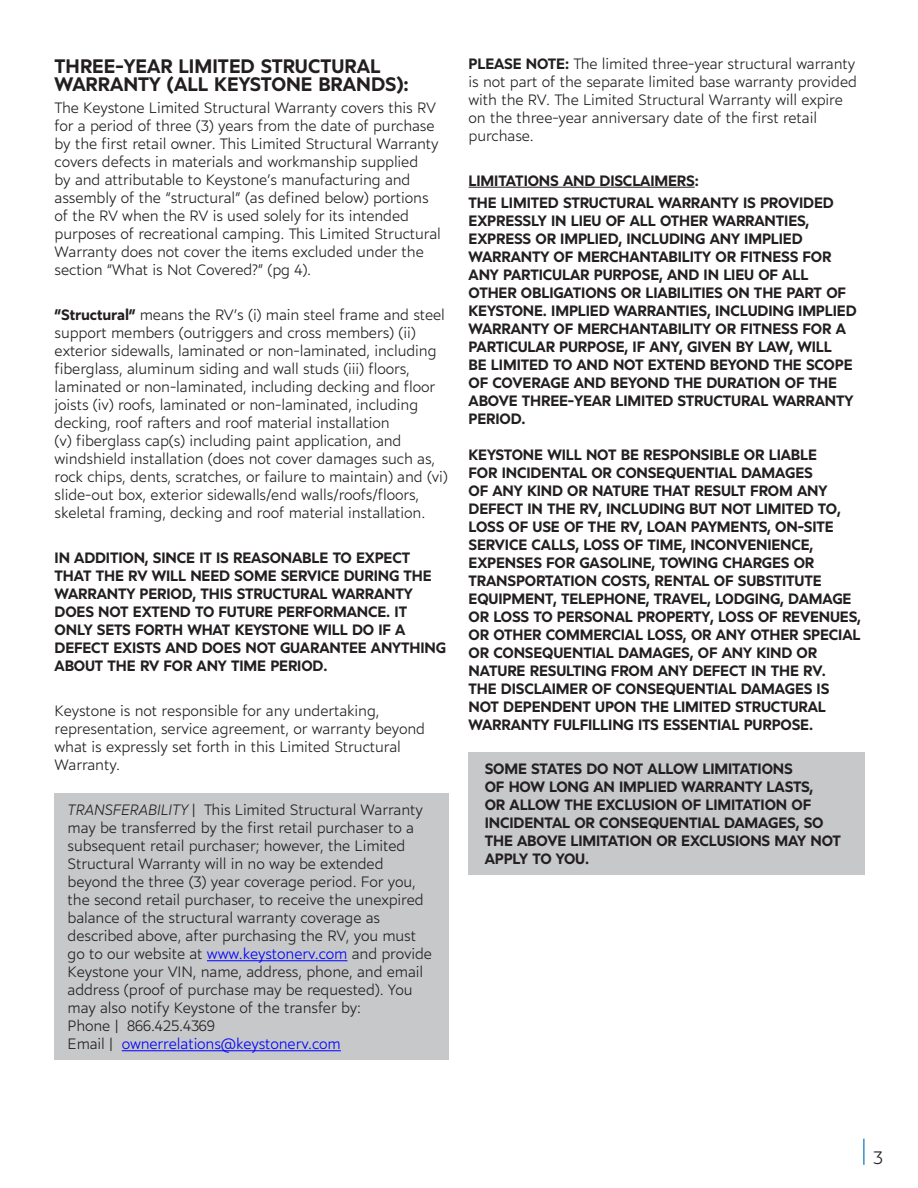
<style>
.page{position:relative;width:918px;height:1188px;background:#fff}
.page>*{position:absolute;margin:0;border:0;box-sizing:border-box;transform-origin:0 0}
.Text{font:600 19.5px/18px "Marcher";color:#231f20}
.t1{font:300 18px "Marcher";color:#231f20}
.Text-2{font:300 15px/18px "Marcher";letter-spacing:-.01em;color:#231f20}
.Text-3{font:600 15px/18px "Marcher";letter-spacing:-.01em;color:#231f20}
.t2{font:300 15px "Marcher";letter-spacing:-.01em;color:#00f}
.s1{font-weight:600}
.s2{font-style:italic}
.s3{color:#00f}
.s4{color:#231f20}
</style>
<div class="page">
<div style="left:54px;top:793px;width:395px;height:266px;background:#c7c8ca"></div>
<hr style="left:207px;top:960px;width:140px;height:1px;background:#00f">
<hr style="left:122px;top:1050px;width:219px;height:1px;background:#00f">
<div style="left:469px;top:753px;width:396px;height:122px;background:#c7c8ca"></div>
<hr style="left:469px;top:187px;width:226px;height:1px;background:#231f20">
<hr style="left:863px;top:1139px;width:2px;height:26px;background:#3790ce">
<p class="Text" style="left:55px;top:55px;width:356px">THREE-YEAR LIMITED STRUCTURAL<br>WARRANTY (ALL KEYSTONE BRANDS):</p>
<p class="Text-2" style="left:55px;top:98px;width:388px">The Keystone Limited Structural Warranty covers this RV for a period of three (3) years from the date of purchase by the first retail owner. This Limited Structural Warranty covers defects in materials and workmanship supplied<br>by and attributable to Keystone’s manufacturing and assembly of the “structural” (as defined below) portions of the RV when the RV is used solely for its intended purposes of recreational camping. This Limited Structural Warranty does not cover the items excluded under the section “What is Not Covered?” (pg 4).</p>
<p class="Text-2" style="left:55px;top:305px;width:395px"><span class="s1">“Structural”</span> means the RV’s (i) main steel frame and steel support members (outriggers and cross members) (ii) exterior sidewalls, laminated or non-laminated, including fiberglass, aluminum siding and wall studs (iii) floors, laminated or non-laminated, including decking and floor joists (iv) roofs, laminated or non-laminated, including decking, roof rafters and roof material installation<br>(v) fiberglass cap(s) including paint application, and windshield installation (does not cover damages such as, rock chips, dents, scratches, or failure to maintain) and (vi) slide-out box, exterior sidewalls/end walls/roofs/floors, skeletal framing, decking and roof material installation.</p>
<p class="Text-3" style="left:55px;top:548px;width:393px">IN ADDITION, SINCE IT IS REASONABLE TO EXPECT THAT THE RV WILL NEED SOME SERVICE DURING THE WARRANTY PERIOD, THIS STRUCTURAL WARRANTY DOES NOT EXTEND TO FUTURE PERFORMANCE. IT ONLY SETS FORTH WHAT KEYSTONE WILL DO IF A DEFECT EXISTS AND DOES NOT GUARANTEE ANYTHING ABOUT THE RV FOR ANY TIME PERIOD.</p>
<p class="Text-2" style="left:55px;top:701px;width:372px">Keystone is not responsible for any undertaking, representation, service agreement, or warranty beyond what is expressly set forth in this Limited Structural Warranty.</p>
<p class="Text-2" style="left:68px;top:800px;width:366px"><span class="s2">TRANSFERABILITY</span> | This Limited Structural Warranty may be transferred by the first retail purchaser to a subsequent retail purchaser; however, the Limited Structural Warranty will in no way be extended beyond the three (3) year coverage period. For you, the second retail purchaser, to receive the unexpired balance of the structural warranty coverage as described above, after purchasing the RV, you must go to our website at <span class="s3">www.keystonerv.com</span> and provide Keystone your VIN, name, address, phone, and email address (proof of purchase may be requested). You may also notify Keystone of the transfer by:</p>
<p class="Text-2" style="left:68px;top:1016px;width:149px">Phone | 866.425.4369</p>
<p class="t2" style="left:68px;top:1033px;width:275px"><span class="s4">Email |</span> ownerrelations@keystonerv.com</p>
<p class="Text-2" style="left:469px;top:53px;width:390px"><span class="s1">PLEASE NOTE:</span> The limited three-year structural warranty is not part of the separate limited base warranty provided with the RV. The Limited Structural Warranty will expire on the three-year anniversary date of the first retail purchase.</p>
<p class="Text-3" style="left:469px;top:170px;width:232px">LIMITATIONS AND DISCLAIMERS:</p>
<p class="Text-3" style="left:469px;top:193px;width:390px">THE LIMITED STRUCTURAL WARRANTY IS PROVIDED EXPRESSLY IN LIEU OF ALL OTHER WARRANTIES, EXPRESS OR IMPLIED, INCLUDING ANY IMPLIED WARRANTY OF MERCHANTABILITY OR FITNESS FOR ANY PARTICULAR PURPOSE, AND IN LIEU OF ALL OTHER OBLIGATIONS OR LIABILITIES ON THE PART OF KEYSTONE. IMPLIED WARRANTIES, INCLUDING IMPLIED WARRANTY OF MERCHANTABILITY OR FITNESS FOR A PARTICULAR PURPOSE, IF ANY, GIVEN BY LAW, WILL<br>BE LIMITED TO AND NOT EXTEND BEYOND THE SCOPE OF COVERAGE AND BEYOND THE DURATION OF THE ABOVE THREE-YEAR LIMITED STRUCTURAL WARRANTY PERIOD.</p>
<p class="Text-3" style="left:469px;top:445px;width:394px">KEYSTONE WILL NOT BE RESPONSIBLE OR LIABLE<br>FOR INCIDENTAL OR CONSEQUENTIAL DAMAGES<br>OF ANY KIND OR NATURE THAT RESULT FROM ANY DEFECT IN THE RV, INCLUDING BUT NOT LIMITED TO, LOSS OF USE OF THE RV, LOAN PAYMENTS, ON-SITE SERVICE CALLS, LOSS OF TIME, INCONVENIENCE, EXPENSES FOR GASOLINE, TOWING CHARGES OR TRANSPORTATION COSTS, RENTAL OF SUBSTITUTE EQUIPMENT, TELEPHONE, TRAVEL, LODGING, DAMAGE OR LOSS TO PERSONAL PROPERTY, LOSS OF REVENUES, OR OTHER COMMERCIAL LOSS, OR ANY OTHER SPECIAL OR CONSEQUENTIAL DAMAGES, OF ANY KIND OR NATURE RESULTING FROM ANY DEFECT IN THE RV.<br>THE DISCLAIMER OF CONSEQUENTIAL DAMAGES IS NOT DEPENDENT UPON THE LIMITED STRUCTURAL WARRANTY FULFILLING ITS ESSENTIAL PURPOSE.</p>
<p class="Text-3" style="left:485px;top:758px;width:358px">SOME STATES DO NOT ALLOW LIMITATIONS<br>OF HOW LONG AN IMPLIED WARRANTY LASTS,<br>OR ALLOW THE EXCLUSION OF LIMITATION OF INCIDENTAL OR CONSEQUENTIAL DAMAGES, SO THE ABOVE LIMITATION OR EXCLUSIONS MAY NOT APPLY TO YOU.</p>
<p class="t1" style="left:873px;top:1144px;width:11px">3</p>
</div>
